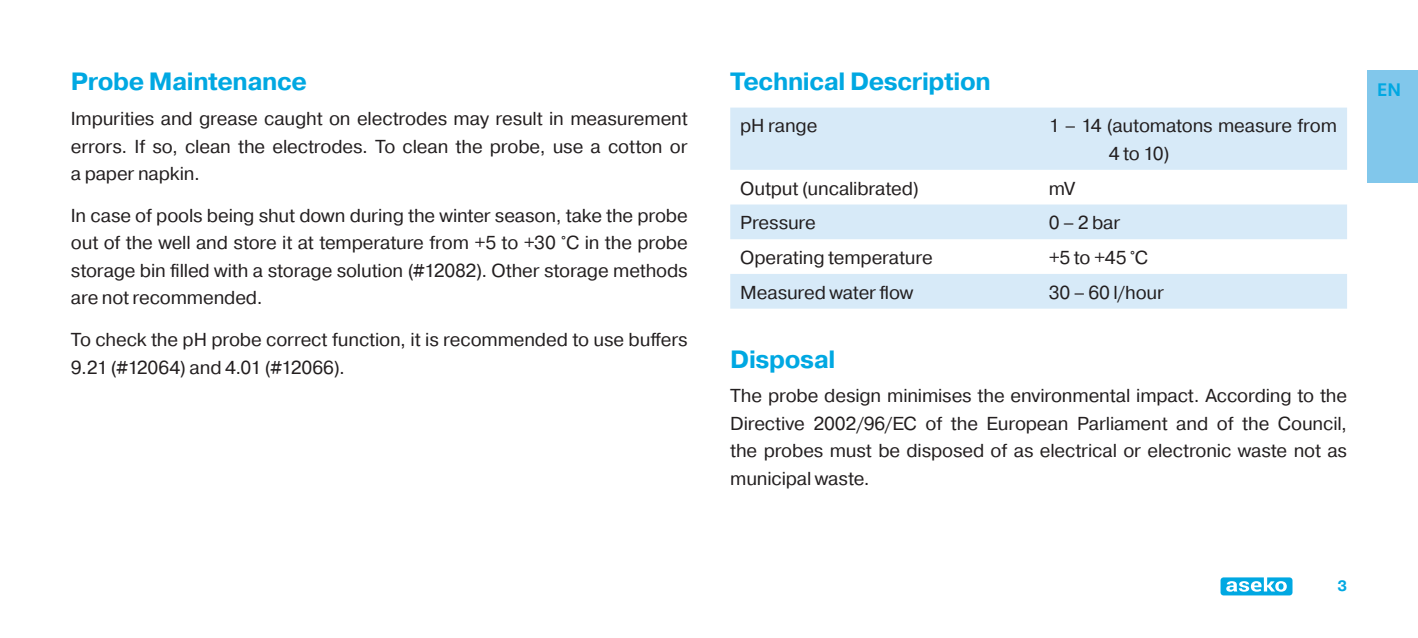
<style>
.page{position:relative;width:1418px;height:638px;background:#fff}
.page>*{position:absolute;margin:0;border:0;box-sizing:border-box;transform-origin:0 0}
.t1{font:700 25px "Pragmatica";letter-spacing:-.015em;color:#00a8e2}
.t2{font:18.75px/27.5px "Pragmatica";letter-spacing:-.01em;color:#231f20;text-align:justify}
.t3{font:500 18.75px "Stevie Sans";color:#00a8e2}
.t4{font:700 15px "Pragmatica";color:#00a8e2}
</style>
<div class="page">
<div style="left:1367px;top:71px;width:50px;height:112px;background:#81c7eb"></div>
<svg style="left:730px;top:108px;width:616px;height:201px;fill:#d7eaf8"></svg>
<svg style="left:1220px;top:577px;width:72px;height:18px"></svg>
<h1 class="t1" style="left:71px;top:66px;width:238px">Probe Maintenance</h1>
<p class="t3" style="left:1377px;top:80px;width:25px">EN</p>
<p class="t2" style="left:71px;top:105px;width:618px">Impurities and grease caught on electrodes may result in measurement errors. If so, clean the electrodes. To clean the probe, use a cotton or a paper napkin.</p>
<p class="t2" style="left:71px;top:202px;width:618px">In case of pools being shut down during the winter season, take the probe out of the well and store it at temperature from +5 to +30 °C in the probe storage bin filled with a storage solution (#12082). Other storage methods are not recommended.</p>
<p class="t2" style="left:71px;top:326px;width:618px">To check the pH probe correct function, it is recommended to use buffers<br>9.21 (#12064) and 4.01 (#12066).</p>
<h1 class="t1" style="left:730px;top:66px;width:262px">Technical Description</h1>
<p class="t2" style="left:740px;top:112px;width:79px">pH range</p>
<p class="t2" style="left:1108px;top:112px;width:230px;text-indent:-60px">1 – 14 (automatons measure from<br>4 to 10)</p>
<p class="t2" style="left:740px;top:175px;width:180px">Output (uncalibrated)</p>
<p class="t2" style="left:1048px;top:175px;width:28px">mV</p>
<p class="t2" style="left:740px;top:209px;width:77px">Pressure</p>
<p class="t2" style="left:1048px;top:209px;width:73px">0 – 2 bar</p>
<p class="t2" style="left:740px;top:244px;width:194px">Operating temperature</p>
<p class="t2" style="left:1048px;top:244px;width:101px">+5 to +45 °C</p>
<p class="t2" style="left:740px;top:279px;width:175px">Measured water flow</p>
<p class="t2" style="left:1048px;top:279px;width:117px">30 – 60 l/hour</p>
<h1 class="t1" style="left:730px;top:343px;width:107px">Disposal</h1>
<p class="t2" style="left:730px;top:383px;width:618px">The probe design minimises the environmental impact. According to the Directive 2002/96/EC of the European Parliament and of the Council, the probes must be disposed of as electrical or electronic waste not as municipal waste.</p>
<p class="t4" style="left:1337px;top:576px;width:11px">3</p>
</div>
